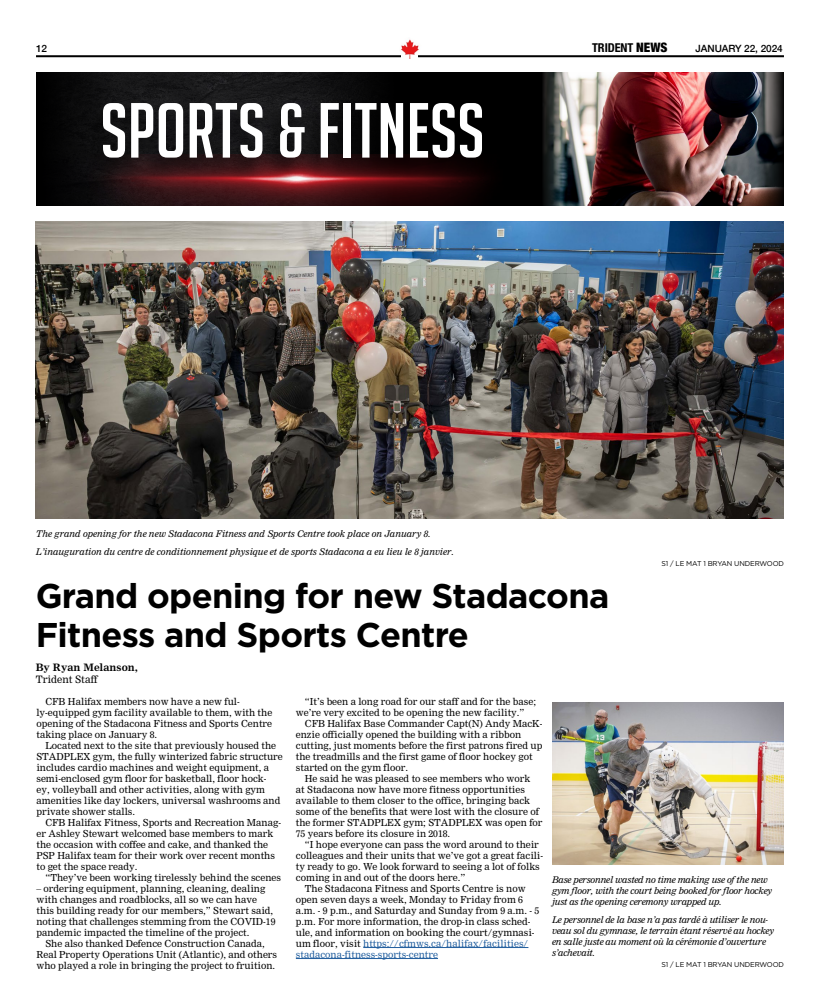
<style>
.page{position:relative;width:820px;height:1008px;background:#fff}
.page>*{position:absolute;margin:0;border:0;box-sizing:border-box;transform-origin:0 0}
.t1{font:76px "Big Noodle Titling";color:#fff}
.t2{font:700 34.3px/39.2px "Gotham";letter-spacing:-.02em;color:#000}
.t3{font:700 condensed 12.2px "Helvetica Neue LT Std";letter-spacing:-.005em;color:#000}
.t4{font:500 10px "Helvetica Neue";letter-spacing:-.005em;color:#000}
.t5{font:700 10px "Nimrod";color:#000}
.t6{font:10px "Nimrod";color:#000}
.t7{font:9.5px/11px "Nimrod";color:#000}
.t8{font:9.5px "Nimrod";color:#215e9e}
.t9{font:italic 9px/11px "Nimrod";letter-spacing:-.02em;color:#000}
.t10{font:italic 9px/18px "Nimrod";color:#000}
.t11{font:7px "Gotham";letter-spacing:-.02em;color:#000}
.s1{font-family:"Helvetica Neue";font-weight:900;font-size:13px}
.s2{color:#000}
</style>
<div class="page">
<hr style="left:36px;top:55px;width:747px;height:2px;background:#000">
<img style="left:399px;top:39px;width:22px;height:20px">
<hr style="left:363px;top:947px;width:165px;height:1px;background:#215e9e">
<hr style="left:296px;top:958px;width:142px;height:1px;background:#215e9e">
<img style="left:36px;top:222px;width:747px;height:296px">
<img style="left:552px;top:703px;width:231px;height:162px">
<div style="left:36px;top:72px;width:506px;height:134px;background:#000"></div>
<img style="left:630px;top:72px;width:30px;height:134px">
<img style="left:542px;top:72px;width:88px;height:134px">
<svg style="left:63px;top:72px;width:302px;height:82px;fill:#151516"></svg>
<img style="left:660px;top:72px;width:123px;height:134px">
<img style="left:69px;top:154px;width:415px;height:52px">
<div style="left:80px;top:99px;width:410px;height:85px;background:#000;opacity:.75"></div>
<p class="t4" style="left:36px;top:41px;width:13px">12</p>
<p class="t3" style="left:592px;top:41px;width:77px">TRIDENT <span class="s1">NEWS</span></p>
<p class="t4" style="left:695px;top:40px;width:89px">JANUARY 22, 2024</p>
<h1 class="t1" style="left:100px;top:90px;width:386px">SPORTS &amp; FITNESS</h1>
<p class="t10" style="left:36px;top:525px;width:419px">The grand opening for the new Stadacona Fitness and Sports Centre took place on January 8.<br>L’inauguration du centre de conditionnement physique et de sports Stadacona a eu lieu le 8 janvier.</p>
<h2 class="t2" style="left:36px;top:576px;width:575px">Grand opening for new Stadacona<br>Fitness and Sports Centre</h2>
<p class="t5" style="left:36px;top:662px;width:104px">By Ryan Melanson,</p>
<p class="t6" style="left:36px;top:674px;width:63px">Trident Staff</p>
<p class="t11" style="left:661px;top:559px;width:124px">S1 / LE MAT 1 BRYAN UNDERWOOD</p>
<p class="t7" style="left:36px;top:696px;width:237px;text-indent:9px">CFB Halifax members now have a new ful&shy;ly-equipped gym facility available to them, with the opening of the Stadacona Fitness and Sports Centre taking place on January 8.</p>
<p class="t7" style="left:36px;top:740px;width:248px;text-indent:9px">Located next to the site that previously housed the STADPLEX gym, the fully winterized fabric structure includes cardio machines and weight equipment, a semi-enclosed gym floor for basketball, floor hock-<br>ey, volleyball and other activities, along with gym amenities like day lockers, universal washrooms and private shower stalls.</p>
<p class="t7" style="left:36px;top:817px;width:246px;text-indent:9px">CFB Halifax Fitness, Sports and Recreation Manag&shy;er Ashley Stewart welcomed base members to mark the occasion with coffee and cake, and thanked the PSP Halifax team for their work over recent months to get the space ready.</p>
<p class="t7" style="left:45px;top:872px;width:237px">“They’ve been working tirelessly behind the scenes</p>
<p class="t7" style="left:36px;top:883px;width:240px">– ordering equipment, planning, cleaning, dealing with changes and roadblocks, all so we can have this building ready for our members,” Stewart said, noting that challenges stemming from the COVID-19 pandemic impacted the timeline of the project.</p>
<p class="t7" style="left:36px;top:938px;width:242px;text-align:center">She also thanked Defence Construction Canada,<br>Real Property Operations Unit (Atlantic), and others who played a role in bringing the project to fruition.</p>
<p class="t7" style="left:296px;top:696px;width:242px;text-indent:9px">“It’s been a long road for our staff and for the base; we’re very excited to be opening the new facility.”</p>
<p class="t7" style="left:296px;top:718px;width:248px;text-indent:9px">CFB Halifax Base Commander Capt(N) Andy MacK&shy;enzie officially opened the building with a ribbon cutting, just moments before the first patrons fired up the treadmills and the first game of floor hockey got started on the gym floor.</p>
<p class="t7" style="left:296px;top:773px;width:248px;text-indent:9px">He said he was pleased to see members who work<br>at Stadacona now have more fitness opportunities available to them closer to the office, bringing back some of the benefits that were lost with the closure of the former STADPLEX gym; STADPLEX was open for 75 years before its closure in 2018.</p>
<p class="t7" style="left:305px;top:839px;width:235px">“I hope everyone can pass the word around to their</p>
<p class="t7" style="left:296px;top:850px;width:249px">colleagues and their units that we’ve got a great facili-</p>
<p class="t7" style="left:296px;top:861px;width:245px">ty ready to go. We look forward to seeing a lot of folks</p>
<p class="t7" style="left:296px;top:872px;width:171px">coming in and out of the doors here.”</p>
<p class="t7" style="left:305px;top:883px;width:222px">The Stadacona Fitness and Sports Centre is now</p>
<p class="t7" style="left:296px;top:894px;width:228px">open seven days a week, Monday to Friday from 6</p>
<p class="t7" style="left:296px;top:905px;width:245px">a.m. - 9 p.m., and Saturday and Sunday from 9 a.m. - 5</p>
<p class="t7" style="left:296px;top:916px;width:236px">p.m. For more information, the drop-in class sched-</p>
<p class="t7" style="left:296px;top:927px;width:240px">ule, and information on booking the court/gymnasi-</p>
<p class="t8" style="left:296px;top:937px;width:234px"><span class="s2">um floor, visit</span> https://cfmws.ca/halifax/facilities/</p>
<p class="t8" style="left:296px;top:948px;width:144px">stadacona-fitness-sports-centre</p>
<p class="t9" style="left:552px;top:874px;width:222px">Base personnel wasted no time making use of the new gym floor, with the court being booked for floor hockey just as the opening ceremony wrapped up.</p>
<p class="t9" style="left:552px;top:914px;width:224px">Le personnel de la base n’a pas tardé à utiliser le nou&shy;veau sol du gymnase, le terrain étant réservé au hockey en salle juste au moment où la cérémonie d’ouverture s’achevait.</p>
<p class="t11" style="left:661px;top:960px;width:124px">S1 / LE MAT 1 BRYAN UNDERWOOD</p>
</div>
